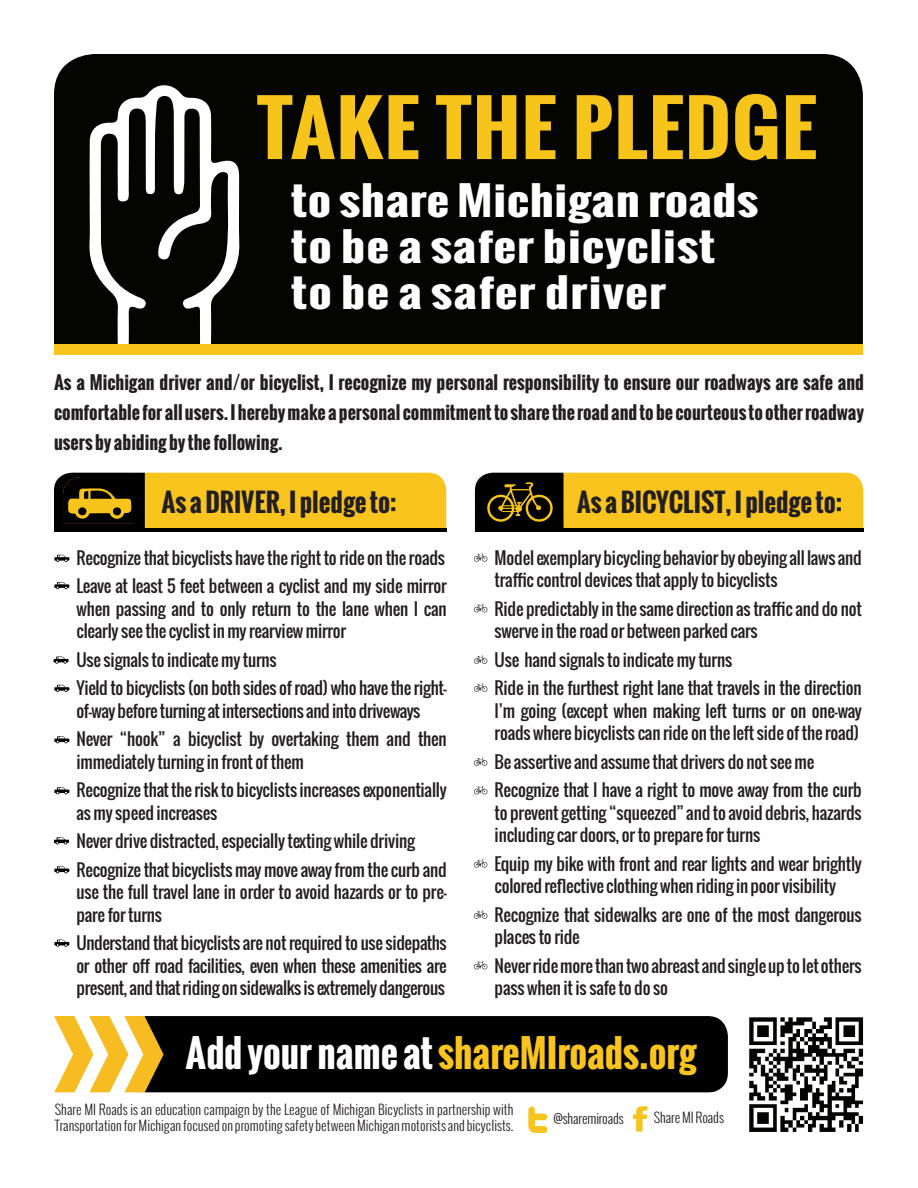
<style>
.page{position:relative;width:918px;height:1188px;background:#fff}
.page>*{position:absolute;margin:0;border:0;box-sizing:border-box;transform-origin:0 0}
.t1{font:700 72.75px "Oswald";letter-spacing:.01em;color:#f7c41b;scale:1.12 1}
.t2{font:700 38.55px/46.2px "Oswald";letter-spacing:.015em;color:#fff;scale:1.28 1}
.t3{font:700 37.5px "Oswald";color:#f9c41d}
.t4{font:700 25.5px "Oswald";color:#231f20}
.t5{font:700 18px/30px "Oswald";color:#231f20;text-align:justify}
.t6{font:16.8px/22.5px "Oswald";letter-spacing:-.01em;color:#231f20}
.t7{font:300 13.5px/16.2px "Oswald";color:#231f20}
.s1{color:#fff}
</style>
<div class="page">
<div style="left:164px;top:1016px;width:564px;height:76px;background:#000"></div>
<div style="left:54px;top:54px;width:809px;height:290px;background:#040503"></div>
<svg style="left:89px;top:85px;width:150px;height:259px"></svg>
<svg style="left:633px;top:1106px;width:14px;height:26px"></svg>
<svg style="left:528px;top:1107px;width:19px;height:26px"></svg>
<svg style="left:54px;top:473px;width:392px;height:55px;background:#cca118"></svg>
<svg style="left:475px;top:473px;width:388px;height:56px;background:#c59b18"></svg>
<img style="left:749px;top:1017px;width:115px;height:115px">
<svg style="left:54px;top:1016px;width:110px;height:76px"></svg>
<div style="left:49px;top:1092px;width:687px;height:5px;border:2px solid #fff"></div>
<svg style="left:474px;top:553px;width:13px;height:9px"></svg>
<svg style="left:474px;top:604px;width:13px;height:8px"></svg>
<svg style="left:474px;top:656px;width:13px;height:8px"></svg>
<svg style="left:474px;top:684px;width:13px;height:8px"></svg>
<svg style="left:474px;top:758px;width:13px;height:8px"></svg>
<svg style="left:474px;top:786px;width:13px;height:8px"></svg>
<svg style="left:474px;top:859px;width:13px;height:9px"></svg>
<svg style="left:474px;top:910px;width:13px;height:9px"></svg>
<svg style="left:474px;top:961px;width:13px;height:8px"></svg>
<svg style="left:54px;top:555px;width:15px;height:7px"></svg>
<svg style="left:54px;top:582px;width:15px;height:7px"></svg>
<svg style="left:53px;top:656px;width:16px;height:8px"></svg>
<svg style="left:54px;top:685px;width:15px;height:7px"></svg>
<svg style="left:54px;top:736px;width:15px;height:7px"></svg>
<svg style="left:54px;top:787px;width:15px;height:7px"></svg>
<svg style="left:54px;top:837px;width:15px;height:7px"></svg>
<svg style="left:54px;top:866px;width:15px;height:7px"></svg>
<svg style="left:54px;top:940px;width:15px;height:7px"></svg>
<div style="left:54px;top:344px;width:809px;height:11px;background:#f9c41d"></div>
<hr style="left:54px;top:528px;width:392px;height:4px;background:#000">
<hr style="left:475px;top:529px;width:388px;height:3px;background:#000">
<h1 class="t1" style="left:257px;top:74px;width:502px">TAKE THE PLEDGE</h1>
<h2 class="t2" style="left:291px;top:177px;width:366px">to share Michigan roads to be a safer bicyclist to be a safer driver</h2>
<p class="t5" style="left:54px;top:368px;width:812px">As a Michigan driver and/or bicyclist, I recognize my personal responsibility to ensure our roadways are safe and comfortable for all users. I hereby make a personal commitment to share the road and to be courteous to other roadway users by abiding by the following.</p>
<h3 class="t4" style="left:161px;top:483px;width:237px">As a DRIVER, I pledge to:</h3>
<h3 class="t4" style="left:577px;top:483px;width:267px">As a BICYCLIST, I pledge to:</h3>
<p class="t6" style="left:76px;top:543px;width:372px;line-height:28.5px">Recognize that bicyclists have the right to ride on the roads<br>Leave at least 5 feet between a cyclist and my side mirror</p>
<p class="t6" style="left:76px;top:597px;width:372px">when passing and to only return to the lane when I can clearly see the cyclist in my rearview mirror</p>
<p class="t6" style="left:76px;top:645px;width:372px;line-height:28.5px">Use signals to indicate my turns<br>Yield to bicyclists (on both sides of road) who have the right-</p>
<p class="t6" style="left:76px;top:696px;width:372px;line-height:28.5px">of-way before turning at intersections and into driveways<br>Never “hook” a bicyclist by overtaking them and then</p>
<p class="t6" style="left:76px;top:747px;width:372px;line-height:28.5px">immediately turning in front of them<br>Recognize that the risk to bicyclists increases exponentially</p>
<p class="t6" style="left:76px;top:798px;width:372px;line-height:28.5px">as my speed increases<br>Never drive distracted, especially texting while driving<br>Recognize that bicyclists may move away from the curb and</p>
<p class="t6" style="left:76px;top:881px;width:372px">use the full travel lane in order to avoid hazards or to pre&shy;pare for turns</p>
<p class="t6" style="left:76px;top:932px;width:372px;text-align:justify">Understand that bicyclists are not required to use sidepaths or other off road facilities, even when these amenities are present, and that riding on sidewalks is extremely dangerous</p>
<p class="t6" style="left:495px;top:546px;width:369px">Model exemplary bicycling behavior by obeying all laws and traffic control devices that apply to bicyclists</p>
<p class="t6" style="left:495px;top:597px;width:369px">Ride predictably in the same direction as traffic and do not swerve in the road or between parked cars</p>
<p class="t6" style="left:495px;top:645px;width:369px;line-height:28.5px">Use hand signals to indicate my turns<br>Ride in the furthest right lane that travels in the direction</p>
<p class="t6" style="left:495px;top:699px;width:369px">I’m going (except when making left turns or on one-way roads where bicyclists can ride on the left side of the road)</p>
<p class="t6" style="left:495px;top:747px;width:369px;line-height:28.5px">Be assertive and assume that drivers do not see me<br>Recognize that I have a right to move away from the curb</p>
<p class="t6" style="left:495px;top:801px;width:369px">to prevent getting “squeezed” and to avoid debris, hazards including car doors, or to prepare for turns</p>
<p class="t6" style="left:495px;top:852px;width:369px">Equip my bike with front and rear lights and wear brightly colored reflective clothing when riding in poor visibility</p>
<p class="t6" style="left:495px;top:903px;width:369px">Recognize that sidewalks are one of the most dangerous places to ride</p>
<p class="t6" style="left:495px;top:954px;width:369px">Never ride more than two abreast and single up to let others pass when it is safe to do so</p>
<h3 class="t3" style="left:186px;top:1025px;width:512px"><span class="s1">Add your name at</span> shareMIroads.org</h3>
<p class="t7" style="left:55px;top:1101px;width:460px">Share MI Roads is an education campaign by the League of Michigan Bicyclists in partnership with<br>Transportation for Michigan focused on promoting safety between Michigan motorists and bicyclists.</p>
<p class="t7" style="left:553px;top:1110px;width:72px">@sharemiroads</p>
<p class="t7" style="left:654px;top:1109px;width:72px">Share MI Roads</p>
</div>
